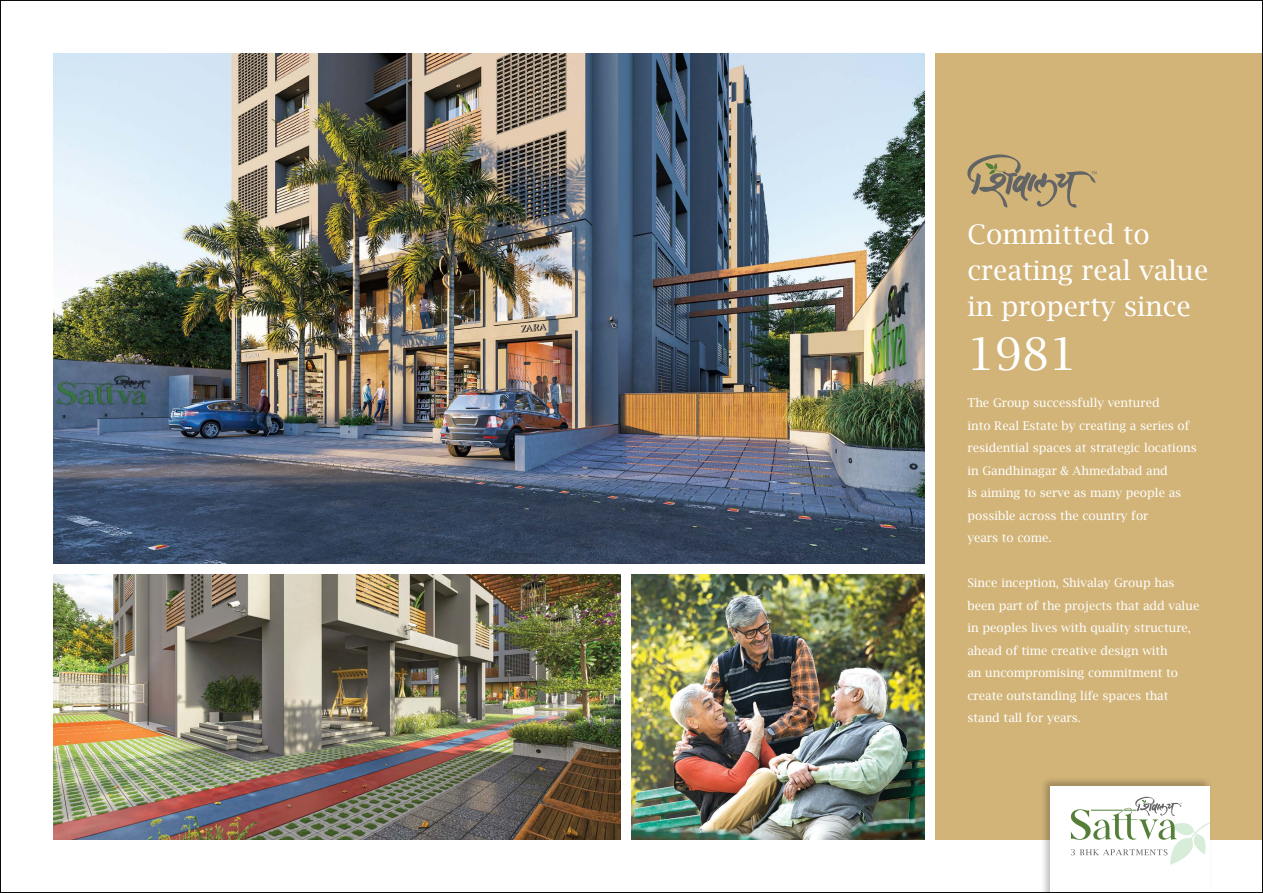
<style>
.page{position:relative;width:1263px;height:893px;background:#fff}
.page>*{position:absolute;margin:0;border:0;box-sizing:border-box;transform-origin:0 0}
.t1{font:45px "Lucida Bright";color:#fff}
.t2{font:27px/36px "Lucida Bright";color:#fff}
.t3{font:12px/22.5px "Lucida Bright";color:#fff}
</style>
<div class="page">
<img style="left:631px;top:574px;width:294px;height:266px">
<img style="left:53px;top:53px;width:872px;height:510px">
<img style="left:53px;top:574px;width:568px;height:266px">
<div style="left:935px;top:53px;width:328px;height:787px;background:#d2b478"></div>
<svg style="left:967px;top:154px;width:129px;height:54px"></svg>
<div style="left:1040px;top:776px;width:172px;height:117px;background:#000;opacity:.25"></div>
<div style="left:1050px;top:787px;width:160px;height:106px;background:#fff"></div>
<svg style="left:1071px;top:797px;width:139px;height:68px"></svg>
<h2 class="t2" style="left:967px;top:216px;width:242px">Committed to creating real value in property since</h2>
<h1 class="t1" style="left:967px;top:328px;width:111px">1981</h1>
<p class="t3" style="left:967px;top:391px;width:231px">The Group successfully ventured<br>into Real Estate by creating a series of residential spaces at strategic locations in Gandhinagar &amp; Ahmedabad and<br>is aiming to serve as many people as possible across the country for<br>years to come.</p>
<p class="t3" style="left:967px;top:571px;width:233px">Since inception, Shivalay Group has been part of the projects that add value in peoples lives with quality structure, ahead of time creative design with<br>an uncompromising commitment to create outstanding life spaces that stand tall for years.</p>
</div>
